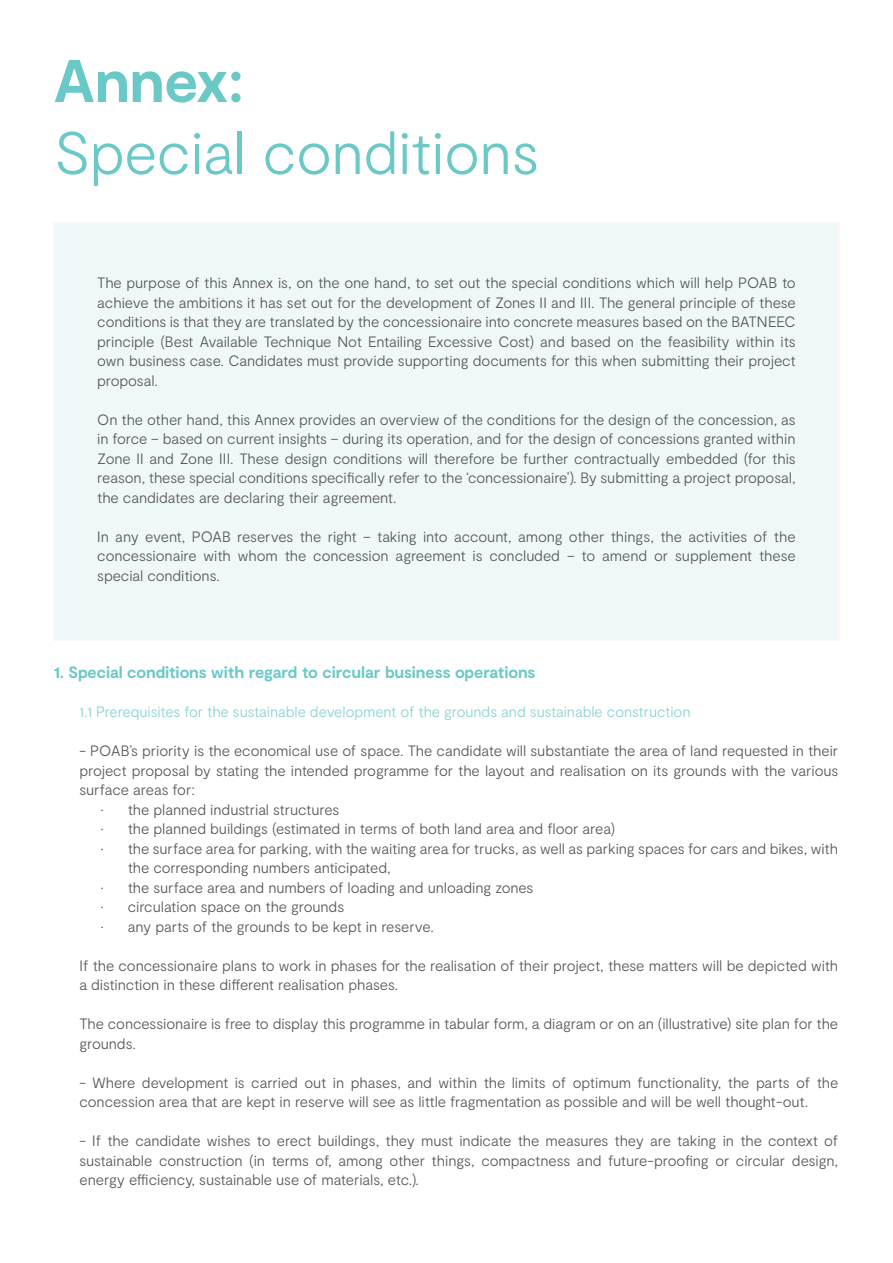
<style>
.page{position:relative;width:893px;height:1263px;background:#fff}
.page>*{position:absolute;margin:0;border:0;box-sizing:border-box;transform-origin:0 0}
.t1{font:300 60px "Moderat";letter-spacing:-.01em;color:#6ac8c7}
.t2{font:700 60px "Moderat";letter-spacing:-.005em;color:#6ac8c7}
.t3{font:700 16.5px "Moderat";letter-spacing:-.005em;color:#6ac8c7}
.Alineastijl_1{font:300 15px/19.5px "Moderat";letter-spacing:-.01em;color:#57585a;text-align:justify}
.t4{font:300 15px "Moderat";letter-spacing:-.01em;color:#89d2d1}
</style>
<div class="page">
<div style="left:54px;top:223px;width:785px;height:417px;background:#eff8f8"></div>
<div style="left:53px;top:222px;width:787px;height:419px;border:2px solid #fdf3ef"></div>
<p class="t2" style="left:54px;top:44px;width:191px">Annex:</p>
<p class="t1" style="left:54px;top:116px;width:487px">Special conditions</p>
<p class="Alineastijl_1" style="left:97px;top:273px;width:700px">The purpose of this Annex is, on the one hand, to set out the special conditions which will help POAB to achieve the ambitions it has set out for the development of Zones II and III. The general principle of these conditions is that they are translated by the concessionaire into concrete measures based on the BATNEEC principle (Best Available Technique Not Entailing Excessive Cost) and based on the feasibility within its own business case. Candidates must provide supporting documents for this when submitting their project proposal.</p>
<p class="Alineastijl_1" style="left:97px;top:410px;width:700px">On the other hand, this Annex provides an overview of the conditions for the design of the concession, as in force – based on current insights – during its operation, and for the design of concessions granted within Zone II and Zone III. These design conditions will therefore be further contractually embedded (for this reason, these special conditions specifically refer to the ‘concessionaire’). By submitting a project proposal, the candidates are declaring their agreement.</p>
<p class="Alineastijl_1" style="left:97px;top:527px;width:700px">In any event, POAB reserves the right – taking into account, among other things, the activities of the concessionaire with whom the concession agreement is concluded – to amend or supplement these special conditions.</p>
<p class="t3" style="left:54px;top:662px;width:483px">1. Special conditions with regard to circular business operations</p>
<p class="t4" style="left:80px;top:703px;width:612px">1.1 Prerequisites for the sustainable development of the grounds and sustainable construction</p>
<p class="Alineastijl_1" style="left:80px;top:741px;width:760px">- POAB’s priority is the economical use of space. The candidate will substantiate the area of land requested in their project proposal by stating the intended programme for the layout and realisation on its grounds with the various surface areas for:</p>
<p class="Alineastijl_1" style="left:101px;top:800px;width:240px">• the planned industrial structures</p>
<p class="Alineastijl_1" style="left:101px;top:819px;width:516px">• the planned buildings (estimated in terms of both land area and floor area)</p>
<p class="Alineastijl_1" style="left:128px;top:839px;width:712px;text-indent:-27px">• the surface area for parking, with the waiting area for trucks, as well as parking spaces for cars and bikes, with the corresponding numbers anticipated,</p>
<p class="Alineastijl_1" style="left:101px;top:878px;width:434px">• the surface area and numbers of loading and unloading zones</p>
<p class="Alineastijl_1" style="left:101px;top:897px;width:245px">• circulation space on the grounds</p>
<p class="Alineastijl_1" style="left:101px;top:917px;width:335px">• any parts of the grounds to be kept in reserve.</p>
<p class="Alineastijl_1" style="left:80px;top:956px;width:760px">If the concessionaire plans to work in phases for the realisation of their project, these matters will be depicted with a distinction in these different realisation phases.</p>
<p class="Alineastijl_1" style="left:80px;top:1014px;width:760px">The concessionaire is free to display this programme in tabular form, a diagram or on an (illustrative) site plan for the grounds.</p>
<p class="Alineastijl_1" style="left:80px;top:1073px;width:760px">- Where development is carried out in phases, and within the limits of optimum functionality, the parts of the concession area that are kept in reserve will see as little fragmentation as possible and will be well thought-out.</p>
<p class="Alineastijl_1" style="left:80px;top:1131px;width:760px">- If the candidate wishes to erect buildings, they must indicate the measures they are taking in the context of sustainable construction (in terms of, among other things, compactness and future-proofing or circular design, energy efficiency, sustainable use of materials, etc.).</p>
</div>
